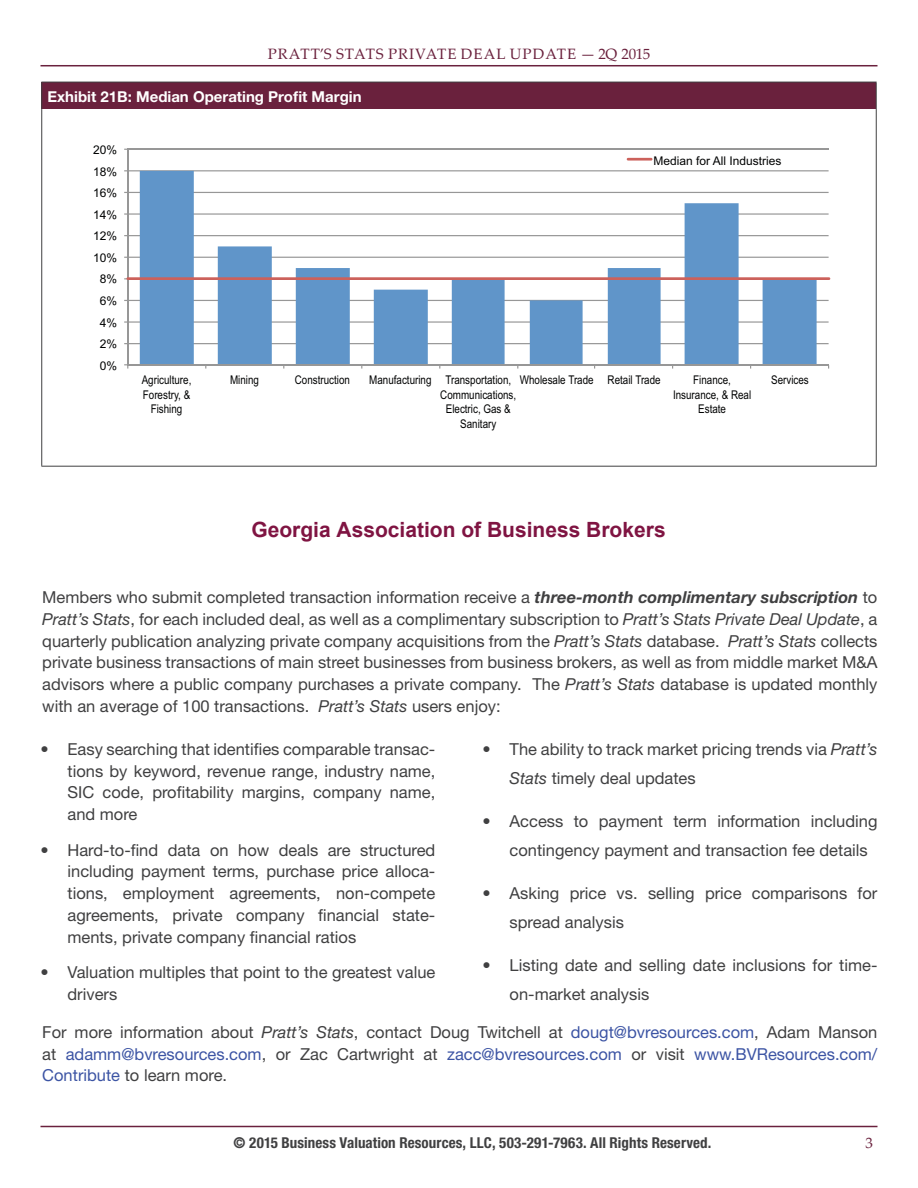
<style>
.page{position:relative;width:918px;height:1188px;background:#fff}
.page>*{position:absolute;margin:0;border:0;box-sizing:border-box;transform-origin:0 0}
.t1{font:700 21px "Arial";color:#7f1442}
.t2{font:16.5px/21.9px "Helvetica Neue LT Std";color:#404041}
.t3{font:700 condensed 15px "Helvetica Neue LT Std";letter-spacing:.005em;color:#404041}
.t4{font:700 15px "Helvetica Neue LT Std";color:#fff}
.t5{font:15px "Palatino Linotype";letter-spacing:.07em;color:#6a213d}
.t6{font:12px/14.4px "Arial Narrow";color:#010202;text-align:center}
.t7{font:12px "Arial";color:#010202}
.s1{font-weight:700;font-style:italic}
.s2{font-style:italic}
.s3{color:#3c54a4}
</style>
<div class="page">
<hr style="left:40px;top:1126px;width:838px;height:1px;background:#6a213d">
<hr style="left:40px;top:65px;width:838px;height:1px;background:#6a213d">
<div style="left:42px;top:82px;width:834px;height:27px;background:#6a213d"></div>
<hr style="left:41px;top:82px;width:836px;height:1px;background:#404041">
<svg style="left:41px;top:82px;width:1px;height:27px"></svg>
<svg style="left:876px;top:82px;width:1px;height:27px"></svg>
<hr style="left:41px;top:109px;width:1px;height:357px;background:#404041">
<hr style="left:876px;top:109px;width:1px;height:357px;background:#404041">
<hr style="left:41px;top:466px;width:836px;height:1px;background:#404041">
<svg style="left:124px;top:148px;width:707px;height:221px"></svg>
<p class="t5" style="left:268px;top:43px;width:384px">PRATT’S STATS PRIVATE DEAL UPDATE — 2Q 2015</p>
<p class="t4" style="left:48px;top:92px;width:316px">Exhibit 21B: Median Operating Profit Margin</p>
<p class="t7" style="left:93px;top:143px;width:26px">20%</p>
<p class="t7" style="left:93px;top:165px;width:26px">18%</p>
<p class="t7" style="left:93px;top:186px;width:26px">16%</p>
<p class="t7" style="left:93px;top:208px;width:26px">14%</p>
<p class="t7" style="left:93px;top:229px;width:26px">12%</p>
<p class="t7" style="left:93px;top:251px;width:26px">10%</p>
<p class="t7" style="left:100px;top:272px;width:19px">8%</p>
<p class="t7" style="left:100px;top:294px;width:19px">6%</p>
<p class="t7" style="left:100px;top:315px;width:19px">4%</p>
<p class="t7" style="left:100px;top:337px;width:19px">2%</p>
<p class="t7" style="left:100px;top:358px;width:19px">0%</p>
<p class="t7" style="left:653px;top:153px;width:130px">Median for All Industries</p>
<p class="t6" style="left:142px;top:374px;width:51px">Agriculture,<br>Forestry, &amp;<br>Fishing</p>
<p class="t6" style="left:230px;top:374px;width:30px">Mining</p>
<p class="t6" style="left:295px;top:374px;width:57px">Construction</p>
<p class="t6" style="left:369px;top:374px;width:144px">Manufacturing Transportation,</p>
<p class="t6" style="left:520px;top:374px;width:142px">Wholesale Trade Retail Trade</p>
<p class="t6" style="left:673px;top:374px;width:80px">Finance,<br>Insurance, &amp; Real<br>Estate</p>
<p class="t6" style="left:771px;top:374px;width:39px">Services</p>
<p class="t6" style="left:440px;top:388px;width:78px">Communications,</p>
<p class="t6" style="left:446px;top:403px;width:67px">Electric, Gas &amp;</p>
<p class="t6" style="left:460px;top:417px;width:38px">Sanitary</p>
<p class="t1" style="left:251px;top:518px;width:416px">Georgia Association of Business Brokers</p>
<p class="t2" style="left:42px;top:588px;width:837px;text-align:justify">Members who submit completed transaction information receive a <span class="s1">three-month complimentary subscription</span> to <span class="s2">Pratt’s Stats</span>, for each included deal, as well as a complimentary subscription to <span class="s2">Pratt’s Stats Private Deal Update</span>, a quarterly publication analyzing private company acquisitions from the <span class="s2">Pratt’s Stats</span> database. <span class="s2">Pratt’s Stats</span> collects private business transactions of main street businesses from business brokers, as well as from middle market M&amp;A advisors where a public company purchases a private company. The <span class="s2">Pratt’s Stats</span> database is updated monthly with an average of 100 transactions. <span class="s2">Pratt’s Stats</span> users enjoy:</p>
<p class="t2" style="left:68px;top:739px;width:369px;text-align:justify;text-indent:-27px">• Easy searching that identifies comparable transac&shy;tions by keyword, revenue range, industry name, SIC code, profitability margins, company name, and more</p>
<p class="t2" style="left:68px;top:840px;width:369px;text-align:justify;text-indent:-27px">• Hard-to-find data on how deals are structured including payment terms, purchase price alloca&shy;tions, employment agreements, non-compete agreements, private company financial state&shy;ments, private company financial ratios</p>
<p class="t2" style="left:68px;top:963px;width:369px;text-indent:-27px">• Valuation multiples that point to the greatest value drivers</p>
<p class="t2" style="left:510px;top:736px;width:369px;line-height:29.2px;text-indent:-27px">• The ability to track market pricing trends via <span class="s2">Pratt’s<br>Stats</span> timely deal updates</p>
<p class="t2" style="left:510px;top:808px;width:369px;line-height:29.2px;text-indent:-27px">• Access to payment term information including contingency payment and transaction fee details</p>
<p class="t2" style="left:510px;top:880px;width:369px;line-height:29.2px;text-indent:-27px">• Asking price vs. selling price comparisons for spread analysis</p>
<p class="t2" style="left:510px;top:952px;width:369px;line-height:29.2px;text-indent:-27px">• Listing date and selling date inclusions for time&shy;on-market analysis</p>
<p class="t2" style="left:42px;top:1023px;width:837px;text-align:justify">For more information about <span class="s2">Pratt’s Stats</span>, contact Doug Twitchell at <span class="s3">dougt@bvresources.com</span>, Adam Manson at <span class="s3">adamm@bvresources.com</span>, or Zac Cartwright at <span class="s3">zacc@bvresources.com</span> or visit <span class="s3">www.BVResources.com/ Contribute</span> to learn more.</p>
<p class="t3" style="left:234px;top:1137px;width:479px">© 2015 Business Valuation Resources, LLC, 503-291-7963. All Rights Reserved.</p>
<p class="t5" style="left:866px;top:1132px;width:9px">3</p>
</div>
